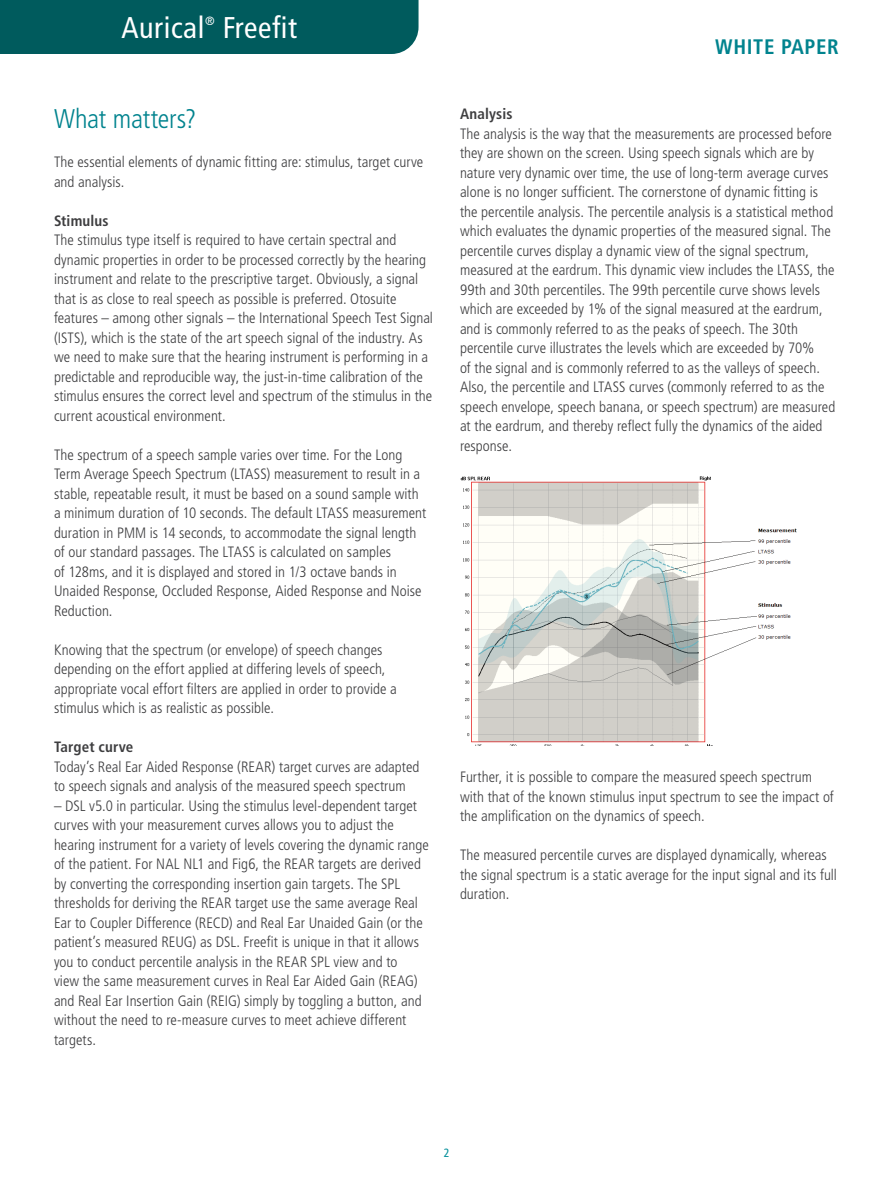
<style>
.page{position:relative;width:893px;height:1188px;background:#fff}
.page>*{position:absolute;margin:0;border:0;box-sizing:border-box;transform-origin:0 0}
.t1{font:condensed 30px "Frutiger LT Std";letter-spacing:.02em;color:#fff}
.t2{font:300 condensed 27px "Frutiger LT Std";letter-spacing:-.01em;color:#00838e}
.t3{font:700 condensed 21px "Frutiger LT Std";letter-spacing:.03em;color:#00838e}
.t4{font:300 condensed 15px/19.5px "Frutiger LT Std";color:#3e3e40}
.t5{font:700 condensed 15px "Frutiger LT Std";letter-spacing:.01em;color:#3e3e40}
.t6{font:condensed 12px "Frutiger LT Std";color:#fff}
.t7{font:condensed 12px "Frutiger LT Std";color:#008e99}
</style>
<div class="page">
<div style="left:0;top:0;width:418px;height:54px;background:#005b5d"></div>
<img style="left:460px;top:477px;width:337px;height:269px">
<h1 class="t1" style="left:121px;top:10px;width:85px">Aurical</h1>
<p class="t6" style="left:205px;top:14px;width:11px">®</p>
<h1 class="t1" style="left:223px;top:10px;width:76px">Freefit</h1>
<h2 class="t2" style="left:54px;top:104px;width:144px">What matters?</h2>
<p class="t4" style="left:54px;top:153px;width:371px">The essential elements of dynamic fitting are: stimulus, target curve and analysis.</p>
<p class="t5" style="left:54px;top:212px;width:56px">Stimulus</p>
<p class="t4" style="left:54px;top:231px;width:381px">The stimulus type itself is required to have certain spectral and dynamic properties in order to be processed correctly by the hearing instrument and relate to the prescriptive target. Obviously, a signal that is as close to real speech as possible is preferred. Otosuite features – among other signals – the International Speech Test Signal (ISTS), which is the state of the art speech signal of the industry. As we need to make sure that the hearing instrument is performing in a predictable and reproducible way, the just-in-time calibration of the stimulus ensures the correct level and spectrum of the stimulus in the current acoustical environment.</p>
<p class="t4" style="left:54px;top:445px;width:374px">The spectrum of a speech sample varies over time. For the Long Term Average Speech Spectrum (LTASS) measurement to result in a stable, repeatable result, it must be based on a sound sample with a minimum duration of 10 seconds. The default LTASS measurement duration in PMM is 14 seconds, to accommodate the signal length of our standard passages. The LTASS is calculated on samples<br>of 128ms, and it is displayed and stored in 1/3 octave bands in Unaided Response, Occluded Response, Aided Response and Noise Reduction.</p>
<p class="t4" style="left:54px;top:640px;width:344px">Knowing that the spectrum (or envelope) of speech changes depending on the effort applied at differing levels of speech, appropriate vocal effort filters are applied in order to provide a stimulus which is as realistic as possible.</p>
<p class="t5" style="left:54px;top:738px;width:81px">Target curve</p>
<p class="t4" style="left:54px;top:757px;width:367px">Today’s Real Ear Aided Response (REAR) target curves are adapted to speech signals and analysis of the measured speech spectrum</p>
<p class="t4" style="left:54px;top:796px;width:376px">– DSL v5.0 in particular. Using the stimulus level-dependent target curves with your measurement curves allows you to adjust the hearing instrument for a variety of levels covering the dynamic range of the patient. For NAL NL1 and Fig6, the REAR targets are derived by converting the corresponding insertion gain targets. The SPL thresholds for deriving the REAR target use the same average Real Ear to Coupler Difference (RECD) and Real Ear Unaided Gain (or the patient’s measured REUG) as DSL. Freefit is unique in that it allows you to conduct percentile analysis in the REAR SPL view and to<br>view the same measurement curves in Real Ear Aided Gain (REAG) and Real Ear Insertion Gain (REIG) simply by toggling a button, and without the need to re-measure curves to meet achieve different targets.</p>
<h3 class="t3" style="left:715px;top:34px;width:125px">WHITE PAPER</h3>
<p class="t5" style="left:460px;top:105px;width:54px">Analysis</p>
<p class="t4" style="left:460px;top:124px;width:377px">The analysis is the way that the measurements are processed before they are shown on the screen. Using speech signals which are by nature very dynamic over time, the use of long-term average curves alone is no longer sufficient. The cornerstone of dynamic fitting is the percentile analysis. The percentile analysis is a statistical method which evaluates the dynamic properties of the measured signal. The percentile curves display a dynamic view of the signal spectrum, measured at the eardrum. This dynamic view includes the LTASS, the 99th and 30th percentiles. The 99th percentile curve shows levels which are exceeded by 1% of the signal measured at the eardrum, and is commonly referred to as the peaks of speech. The 30th percentile curve illustrates the levels which are exceeded by 70%<br>of the signal and is commonly referred to as the valleys of speech.<br>Also, the percentile and LTASS curves (commonly referred to as the speech envelope, speech banana, or speech spectrum) are measured at the eardrum, and thereby reflect fully the dynamics of the aided response.</p>
<p class="t4" style="left:460px;top:768px;width:375px">Further, it is possible to compare the measured speech spectrum with that of the known stimulus input spectrum to see the impact of the amplification on the dynamics of speech.</p>
<p class="t4" style="left:460px;top:846px;width:378px">The measured percentile curves are displayed dynamically, whereas the signal spectrum is a static average for the input signal and its full duration.</p>
<p class="t7" style="left:444px;top:1145px;width:7px">2</p>
</div>
